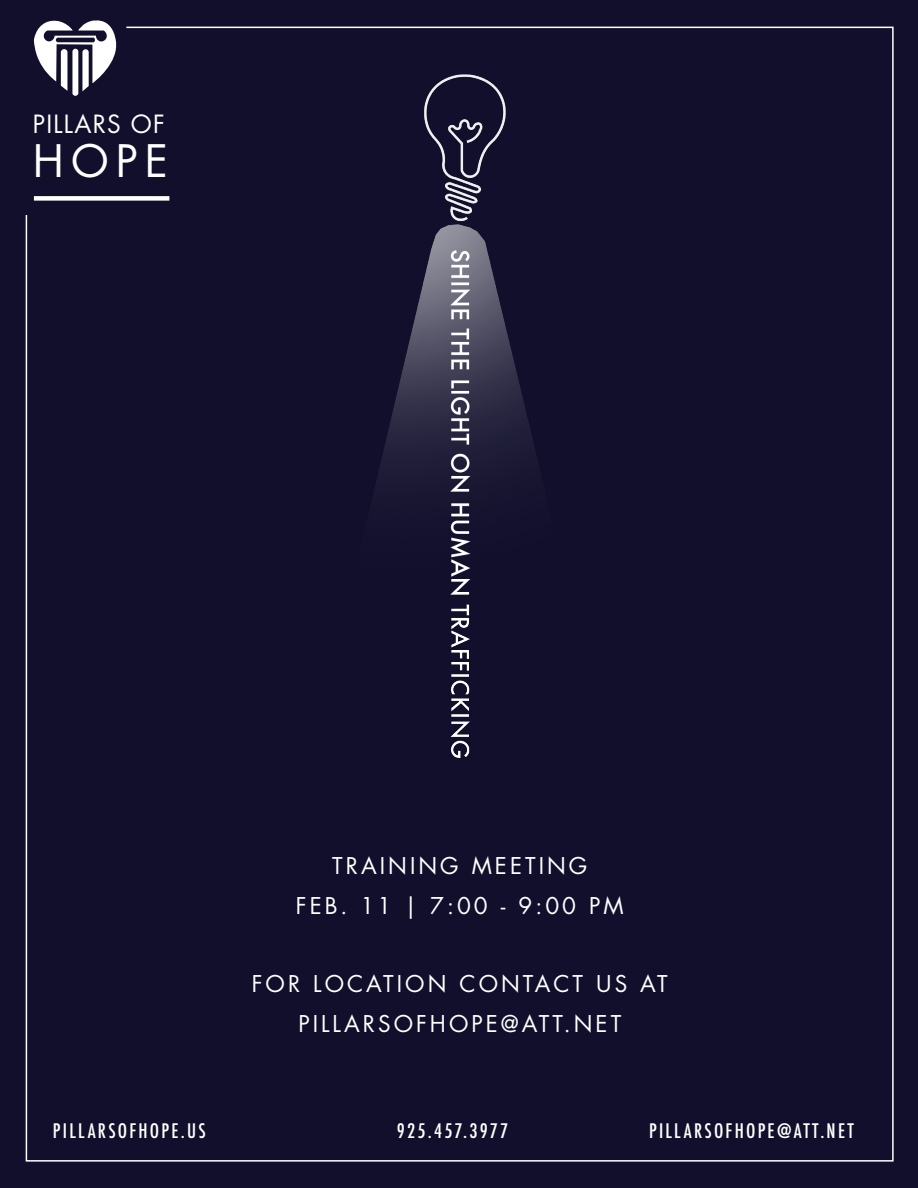
<style>
.page{position:relative;width:918px;height:1188px;background:#fff}
.page>*{position:absolute;margin:0;border:0;box-sizing:border-box;transform-origin:0 0}
.t1{font:43.65px "Futura Std";color:#fff}
.t2{font:24.45px "Futura Std";letter-spacing:.05em;color:#fff}
.t3{font:22.5px/40.5px "Futura Std";letter-spacing:.135em;color:#fff;text-align:center}
.t4{font:500 condensed 19.5px "Futura";letter-spacing:.115em;color:#fff}
</style>
<div class="page">
<div style="left:0;top:0;width:915px;height:1188px;background:#110f2b"></div>
<svg style="left:34px;top:18px;width:85px;height:8px"></svg>
<div style="left:25px;top:26px;width:869px;height:1136px;background:#110f2b"></div>
<p class="t2" style="left:33px;top:109px;width:133px">PILLARS OF</p>
<h1 class="t1" style="left:33px;top:133px;width:137px">HOPE</h1>
<p class="t3" style="left:296px;top:845px;width:329px">TRAINING MEETING<br>FEB. 11 | 7:00 - 9:00 PM</p>
<p class="t3" style="left:252px;top:963px;width:418px">FOR LOCATION CONTACT US AT<br>PILLARSOFHOPE@ATT.NET</p>
<p class="t4" style="left:53px;top:1118px;width:154px">PILLARSOFHOPE.US</p>
<p class="t4" style="left:397px;top:1118px;width:113px">925.457.3977</p>
<p class="t4" style="left:649px;top:1118px;width:206px">PILLARSOFHOPE@ATT.NET</p>
</div>
